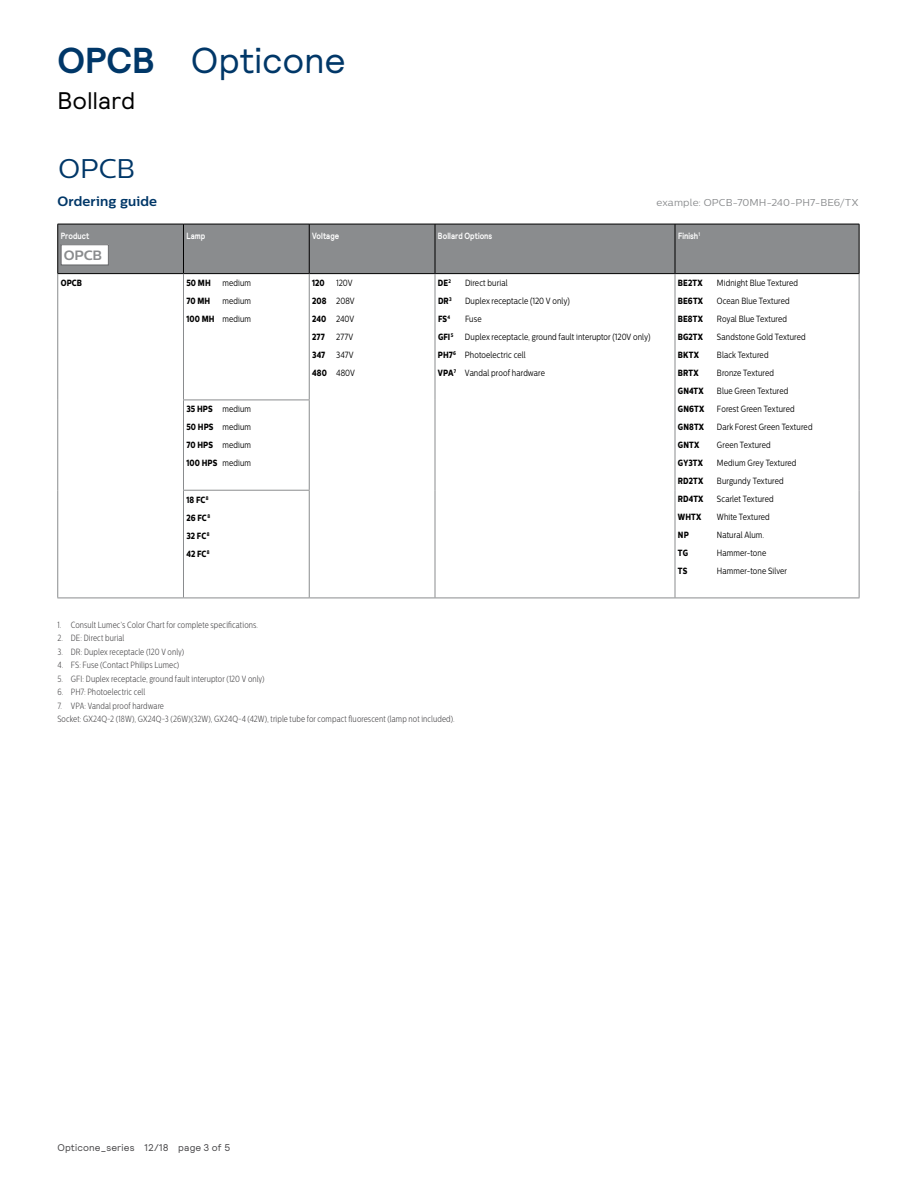
<style>
.page{position:relative;width:918px;height:1188px;background:#fff}
.page>*{position:absolute;margin:0;border:0;box-sizing:border-box;transform-origin:0 0}
.t1{font:36px "Relative";letter-spacing:-.005em;color:#003768}
.t2{font:27px "Centrale Sans";color:#003768}
.t3{font:24px "Relative";letter-spacing:-.005em;color:#000}
.t4{font:700 13.5px "Centrale Sans";letter-spacing:.01em;color:#003768}
.t5{font:700 13.5px "Centrale Sans";color:#8a8c8e}
.t6{font:10.05px "Centrale Sans";letter-spacing:.015em;color:#8a8c8e}
.t7{font:9.75px "Relative";letter-spacing:.015em;color:#464547}
.t8{font:9px/18px "Centrale Sans";letter-spacing:.015em;color:#000;scale:.8 1}
.t9{font:300 9px/13.5px "Centrale Sans Cnd";letter-spacing:.01em;color:#464547;scale:.91 1}
.t10{font:9px/18px "Centrale Sans X Bold";letter-spacing:.015em;color:#000;scale:.8 1}
.t11{font:700 9px "Relative";letter-spacing:.01em;color:#fff;scale:.83 1}
.t12{font:9px/18px "Centrale Sans";letter-spacing:-.005em;color:#000;scale:.8 1}
.s1{font-weight:700}
.s2{font-family:"Centrale Sans X Bold"}
.s3{font-family:"Centrale Sans"}
</style>
<div class="page">
<div style="left:58px;top:225px;width:801px;height:48px;background:#8a8c8e"></div>
<hr style="left:58px;top:224px;width:125px;height:1px;background:#000">
<hr style="left:57px;top:224px;width:1px;height:49px;background:#000">
<hr style="left:183px;top:224px;width:126px;height:1px;background:#000">
<hr style="left:183px;top:224px;width:1px;height:49px;background:#000">
<hr style="left:309px;top:224px;width:126px;height:1px;background:#000">
<hr style="left:309px;top:224px;width:1px;height:49px;background:#000">
<hr style="left:58px;top:273px;width:125px;height:1px;background:#000">
<hr style="left:183px;top:273px;width:126px;height:1px;background:#000">
<hr style="left:309px;top:273px;width:126px;height:1px;background:#000">
<hr style="left:675px;top:224px;width:1px;height:49px;background:#000">
<hr style="left:675px;top:273px;width:184px;height:1px;background:#000">
<hr style="left:859px;top:224px;width:1px;height:49px;background:#000">
<hr style="left:435px;top:224px;width:240px;height:1px;background:#000">
<hr style="left:435px;top:224px;width:1px;height:49px;background:#000">
<hr style="left:675px;top:224px;width:184px;height:1px;background:#000">
<hr style="left:435px;top:273px;width:240px;height:1px;background:#000">
<hr style="left:57px;top:274px;width:1px;height:126px;background:#8a8c8e">
<hr style="left:57px;top:400px;width:1px;height:90px;background:#8a8c8e">
<hr style="left:57px;top:490px;width:1px;height:108px;background:#8a8c8e">
<hr style="left:57px;top:598px;width:126px;height:1px;background:#8a8c8e">
<hr style="left:183px;top:274px;width:1px;height:126px;background:#8a8c8e">
<hr style="left:309px;top:274px;width:1px;height:126px;background:#8a8c8e">
<hr style="left:435px;top:274px;width:1px;height:126px;background:#8a8c8e">
<hr style="left:435px;top:400px;width:1px;height:90px;background:#8a8c8e">
<hr style="left:435px;top:490px;width:1px;height:108px;background:#8a8c8e">
<hr style="left:675px;top:274px;width:1px;height:126px;background:#8a8c8e">
<hr style="left:859px;top:274px;width:1px;height:126px;background:#8a8c8e">
<hr style="left:675px;top:400px;width:1px;height:90px;background:#8a8c8e">
<hr style="left:859px;top:400px;width:1px;height:90px;background:#8a8c8e">
<hr style="left:675px;top:490px;width:1px;height:108px;background:#8a8c8e">
<hr style="left:859px;top:490px;width:1px;height:108px;background:#8a8c8e">
<hr style="left:675px;top:598px;width:185px;height:1px;background:#8a8c8e">
<hr style="left:183px;top:400px;width:127px;height:1px;background:#8a8c8e">
<hr style="left:183px;top:400px;width:1px;height:90px;background:#8a8c8e">
<hr style="left:309px;top:400px;width:1px;height:90px;background:#8a8c8e">
<hr style="left:435px;top:598px;width:240px;height:1px;background:#8a8c8e">
<hr style="left:183px;top:490px;width:127px;height:1px;background:#8a8c8e">
<hr style="left:183px;top:491px;width:1px;height:107px;background:#8a8c8e">
<hr style="left:309px;top:491px;width:1px;height:107px;background:#8a8c8e">
<hr style="left:183px;top:598px;width:126px;height:1px;background:#8a8c8e">
<hr style="left:309px;top:598px;width:126px;height:1px;background:#8a8c8e">
<div style="left:61px;top:245px;width:47px;height:20px;background:#fff"></div>
<div style="left:61px;top:244px;width:48px;height:21px;border:1px solid #636466"></div>
<h1 class="t1" style="left:57px;top:37px;width:290px"><span class="s1">OPCB</span> Opticone</h1>
<h3 class="t3" style="left:57px;top:85px;width:80px">Bollard</h3>
<h2 class="t2" style="left:58px;top:153px;width:78px">OPCB</h2>
<h3 class="t4" style="left:57px;top:193px;width:101px">Ordering guide</h3>
<p class="t6" style="left:656px;top:197px;width:203px">example: OPCB-70MH-240-PH7-BE6/TX</p>
<p class="t11" style="left:61px;top:230px;width:36px">Product</p>
<h3 class="t5" style="left:64px;top:247px;width:40px">OPCB</h3>
<p class="t11" style="left:186px;top:230px;width:24px">Lamp</p>
<p class="t11" style="left:312px;top:230px;width:34px">Voltage</p>
<p class="t11" style="left:438px;top:230px;width:67px">Bollard Options</p>
<p class="t11" style="left:678px;top:230px;width:28px">Finish<sup>1</sup></p>
<p class="t10" style="left:61px;top:274px;width:28px">OPCB</p>
<p class="t10" style="left:186px;top:274px;width:32px">50 MH</p>
<p class="t8" style="left:222px;top:274px;width:37px">medium</p>
<p class="t10" style="left:186px;top:292px;width:31px">70 MH</p>
<p class="t8" style="left:186px;top:292px;width:82px;text-align:right">medium<br><span class="s2">100 MH</span> medium</p>
<p class="t8" style="left:186px;top:400px;width:82px;text-align:justify"><span class="s2">35 HPS</span> medium <span class="s2">50 HPS</span> medium <span class="s2">70 HPS</span> medium</p>
<p class="t10" style="left:186px;top:454px;width:82px">100 HPS <span class="s3">medium</span></p>
<p class="t10" style="left:186px;top:490px;width:31px">18 FC<sup>8<br></sup>26 FC<sup>8<br></sup>32 FC<sup>8<br></sup>42 FC<sup>8</sup></p>
<p class="t10" style="left:312px;top:274px;width:17px">120</p>
<p class="t12" style="left:312px;top:274px;width:54px;text-indent:24px">120V<br><span class="s2">208</span> 208V<br><span class="s2">240</span> 240V</p>
<p class="t10" style="left:312px;top:328px;width:17px">277</p>
<p class="t8" style="left:312px;top:328px;width:55px;text-indent:24px">277V<br><span class="s2">347</span> 347V<br><span class="s2">480</span> 480V</p>
<p class="t10" style="left:438px;top:274px;width:18px">DE<sup>2</sup></p>
<p class="t8" style="left:465px;top:274px;width:55px">Direct burial</p>
<p class="t10" style="left:438px;top:292px;width:19px">DR<sup>3</sup></p>
<p class="t8" style="left:465px;top:292px;width:133px">Duplex receptacle (120 V only)</p>
<p class="t10" style="left:438px;top:310px;width:17px">FS<sup>4</sup></p>
<p class="t8" style="left:465px;top:310px;width:22px">Fuse</p>
<p class="t10" style="left:438px;top:328px;width:21px">GFI<sup>5</sup></p>
<p class="t8" style="left:438px;top:328px;width:267px;text-indent:27px">Duplex receptacle, ground fault interuptor (120V only)<br><span class="s2">PH7</span><sup>6</sup> Photoelectric cell<br><span class="s2">VPA</span><sup>7</sup> Vandal proof hardware</p>
<p class="t9" style="left:57px;top:618px;width:222px">1. Consult Lumec’s Color Chart for complete specifications.</p>
<p class="t9" style="left:57px;top:631px;width:75px">2. DE: Direct burial</p>
<p class="t9" style="left:57px;top:645px;width:141px">3. DR: Duplex receptacle (120 V only)</p>
<p class="t9" style="left:57px;top:658px;width:136px">4. FS: Fuse (Contact Philips Lumec)</p>
<p class="t9" style="left:57px;top:672px;width:229px">5. GFI: Duplex receptacle, ground fault interuptor (120 V only)</p>
<p class="t9" style="left:57px;top:685px;width:98px">6. PH7: Photoelectric cell</p>
<p class="t9" style="left:57px;top:699px;width:438px">7. VPA: Vandal proof hardware<br>Socket: GX24Q-2 (18W), GX24Q-3 (26W)(32W), GX24Q-4 (42W), triple tube for compact fluorescent (lamp not included).</p>
<p class="t10" style="left:678px;top:274px;width:32px">BE2TX</p>
<p class="t8" style="left:717px;top:274px;width:103px">Midnight Blue Textured</p>
<p class="t10" style="left:678px;top:292px;width:33px">BE6TX</p>
<p class="t8" style="left:717px;top:292px;width:93px">Ocean Blue Textured</p>
<p class="t10" style="left:678px;top:310px;width:33px">BE8TX</p>
<p class="t8" style="left:717px;top:310px;width:89px">Royal Blue Textured</p>
<p class="t10" style="left:678px;top:328px;width:33px">BG2TX</p>
<p class="t8" style="left:717px;top:328px;width:112px">Sandstone Gold Textured</p>
<p class="t10" style="left:678px;top:346px;width:28px">BKTX</p>
<p class="t8" style="left:717px;top:346px;width:66px">Black Textured</p>
<p class="t10" style="left:678px;top:364px;width:27px">BRTX</p>
<p class="t8" style="left:717px;top:364px;width:73px">Bronze Textured</p>
<p class="t10" style="left:678px;top:382px;width:34px">GN4TX</p>
<p class="t8" style="left:717px;top:382px;width:91px">Blue Green Textured</p>
<p class="t10" style="left:678px;top:400px;width:35px">GN6TX</p>
<p class="t8" style="left:717px;top:400px;width:99px">Forest Green Textured</p>
<p class="t10" style="left:678px;top:418px;width:34px">GN8TX</p>
<p class="t8" style="left:717px;top:418px;width:121px">Dark Forest Green Textured</p>
<p class="t10" style="left:678px;top:436px;width:28px">GNTX</p>
<p class="t8" style="left:717px;top:436px;width:69px">Green Textured</p>
<p class="t10" style="left:678px;top:454px;width:33px">GY3TX</p>
<p class="t8" style="left:717px;top:454px;width:101px">Medium Grey Textured</p>
<p class="t10" style="left:678px;top:472px;width:33px">RD2TX</p>
<p class="t8" style="left:717px;top:472px;width:85px">Burgundy Textured</p>
<p class="t10" style="left:678px;top:490px;width:33px">RD4TX</p>
<p class="t8" style="left:717px;top:490px;width:72px">Scarlet Textured</p>
<p class="t10" style="left:678px;top:508px;width:31px">WHTX</p>
<p class="t8" style="left:717px;top:508px;width:68px">White Textured</p>
<p class="t10" style="left:678px;top:526px;width:15px">NP</p>
<p class="t8" style="left:717px;top:526px;width:61px">Natural Alum.</p>
<p class="t10" style="left:678px;top:544px;width:14px">TG</p>
<p class="t8" style="left:717px;top:544px;width:63px">Hammer-tone</p>
<p class="t10" style="left:678px;top:562px;width:13px">TS</p>
<p class="t8" style="left:717px;top:562px;width:89px">Hammer-tone Silver</p>
<p class="t7" style="left:57px;top:1141px;width:175px">Opticone_series 12/18 page 3 of 5</p>
</div>
